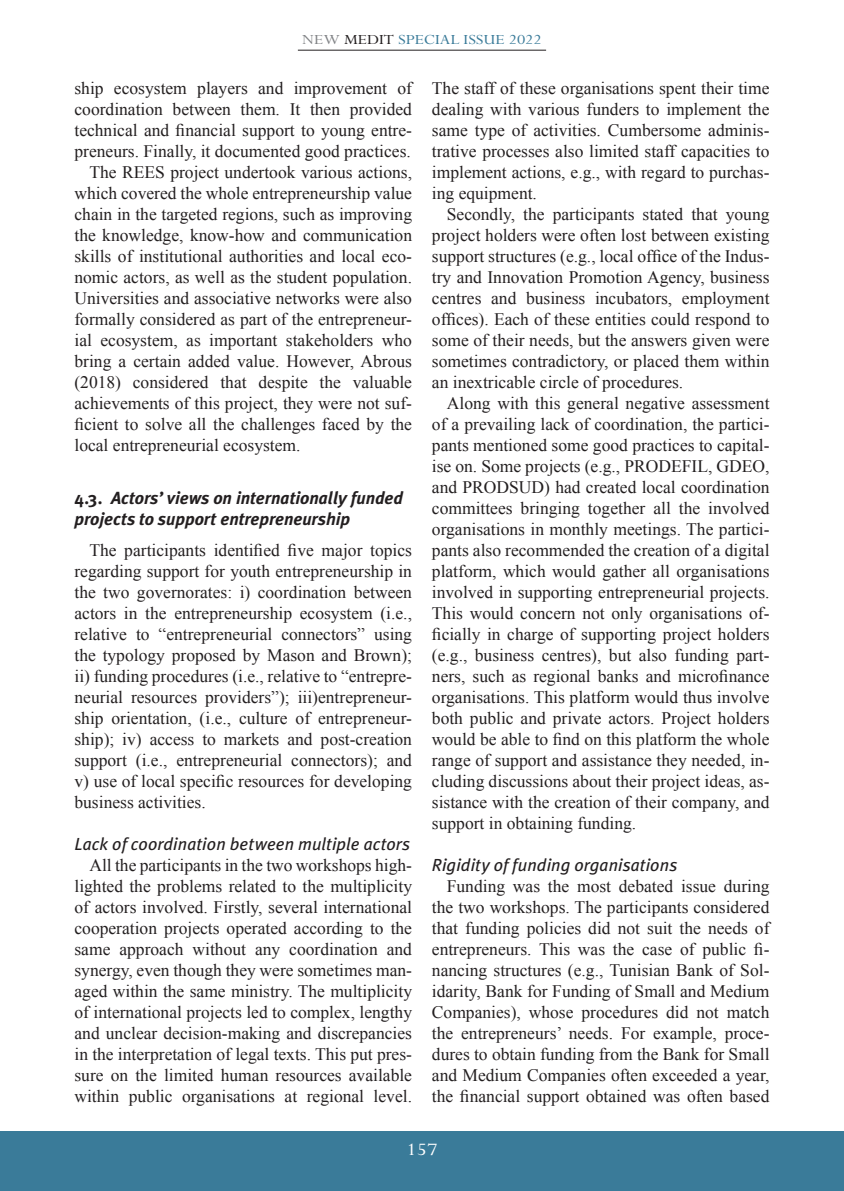
<style>
.page{position:relative;width:844px;height:1191px;background:#fff}
.page>*{position:absolute;margin:0;border:0;box-sizing:border-box;transform-origin:0 0}
.t1{font:19.6px "Perpetua Std";color:#fff;scale:1.15 1}
._09_TESTO{font:17.5px/21px "Times New Roman";color:#231f20;text-align:justify}
._07_TIT_II_LIVELLO{font:italic 700 17.5px/21px "Meta Plus";color:#231f20}
._08_TIT_III_LIVELLO{font:italic 17.5px "Meta Plus";letter-spacing:.005em;color:#231f20}
.t2{font:15.75px "Perpetua Std";color:#3a7b99;scale:1.15 1}
.s1{color:#808285}
.s2{color:#231f20}
.s3{font-style:normal}
</style>
<div class="page">
<div style="left:0;top:1131px;width:843px;height:60px;background:#3a7b99"></div>
<hr style="left:298px;top:50px;width:248px;height:1px;background:#231f20">
<p class="t2" style="left:302px;top:31px;width:210px"><span class="s1">NEW</span> <span class="s2">MEDIT</span> SPECIAL ISSUE 2022</p>
<p class="_09_TESTO" style="left:74px;top:77px;width:339px">ship ecosystem players and improvement of coordination between them. It then provided technical and financial support to young entre&shy;preneurs. Finally, it documented good practices.</p>
<p class="_09_TESTO" style="left:74px;top:161px;width:339px;text-indent:15px">The REES project undertook various actions, which covered the whole entrepreneurship value chain in the targeted regions, such as improving the knowledge, know-how and communication skills of institutional authorities and local eco&shy;nomic actors, as well as the student population.<br>Universities and associative networks were also formally considered as part of the entrepreneur&shy;ial ecosystem, as important stakeholders who bring a certain added value. However, Abrous (2018) considered that despite the valuable achievements of this project, they were not suf&shy;ficient to solve all the challenges faced by the local entrepreneurial ecosystem.</p>
<p class="_07_TIT_II_LIVELLO" style="left:74px;top:487px;width:330px"><span class="s3">4.3.</span> Actors’ views on internationally funded projects to support entrepreneurship</p>
<p class="_09_TESTO" style="left:74px;top:539px;width:339px;text-indent:15px">The participants identified five major topics regarding support for youth entrepreneurship in the two governorates: i) coordination between actors in the entrepreneurship ecosystem (i.e., relative to “entrepreneurial connectors” using the typology proposed by Mason and Brown); ii) funding procedures (i.e., relative to “entrepre&shy;neurial resources providers”); iii)entrepreneur&shy;ship orientation, (i.e., culture of entrepreneur&shy;ship); iv) access to markets and post-creation support (i.e., entrepreneurial connectors); and v) use of local specific resources for developing business activities.</p>
<p class="_08_TIT_III_LIVELLO" style="left:74px;top:834px;width:337px">Lack of coordination between multiple actors</p>
<p class="_09_TESTO" style="left:74px;top:854px;width:339px;text-indent:15px">All the participants in the two workshops high&shy;lighted the problems related to the multiplicity of actors involved. Firstly, several international cooperation projects operated according to the same approach without any coordination and synergy, even though they were sometimes man&shy;aged within the same ministry. The multiplicity of international projects led to complex, lengthy and unclear decision-making and discrepancies in the interpretation of legal texts. This put pres&shy;sure on the limited human resources available within public organisations at regional level.</p>
<p class="_09_TESTO" style="left:432px;top:77px;width:339px">The staff of these organisations spent their time dealing with various funders to implement the same type of activities. Cumbersome adminis&shy;trative processes also limited staff capacities to implement actions, e.g., with regard to purchas&shy;ing equipment.</p>
<p class="_09_TESTO" style="left:432px;top:203px;width:339px;text-indent:15px">Secondly, the participants stated that young project holders were often lost between existing support structures (e.g., local office of the Indus&shy;try and Innovation Promotion Agency, business centres and business incubators, employment offices). Each of these entities could respond to some of their needs, but the answers given were sometimes contradictory, or placed them within an inextricable circle of procedures.</p>
<p class="_09_TESTO" style="left:432px;top:392px;width:339px;text-indent:15px">Along with this general negative assessment of a prevailing lack of coordination, the partici&shy;pants mentioned some good practices to capital&shy;ise on. Some projects (e.g., PRODEFIL, GDEO, and PRODSUD) had created local coordination committees bringing together all the involved organisations in monthly meetings. The partici&shy;pants also recommended the creation of a digital platform, which would gather all organisations involved in supporting entrepreneurial projects.<br>This would concern not only organisations of&shy;ficially in charge of supporting project holders (e.g., business centres), but also funding part&shy;ners, such as regional banks and microfinance organisations. This platform would thus involve both public and private actors. Project holders would be able to find on this platform the whole range of support and assistance they needed, in&shy;cluding discussions about their project ideas, as&shy;sistance with the creation of their company, and support in obtaining funding.</p>
<p class="_08_TIT_III_LIVELLO" style="left:432px;top:855px;width:247px">Rigidity of funding organisations</p>
<p class="_09_TESTO" style="left:432px;top:875px;width:339px;text-indent:15px">Funding was the most debated issue during the two workshops. The participants considered that funding policies did not suit the needs of entrepreneurs. This was the case of public fi&shy;nancing structures (e.g., Tunisian Bank of Sol&shy;idarity, Bank for Funding of Small and Medium Companies), whose procedures did not match the entrepreneurs’ needs. For example, proce&shy;dures to obtain funding from the Bank for Small and Medium Companies often exceeded a year, the financial support obtained was often based</p>
<p class="t1" style="left:406px;top:1139px;width:28px">157</p>
</div>
